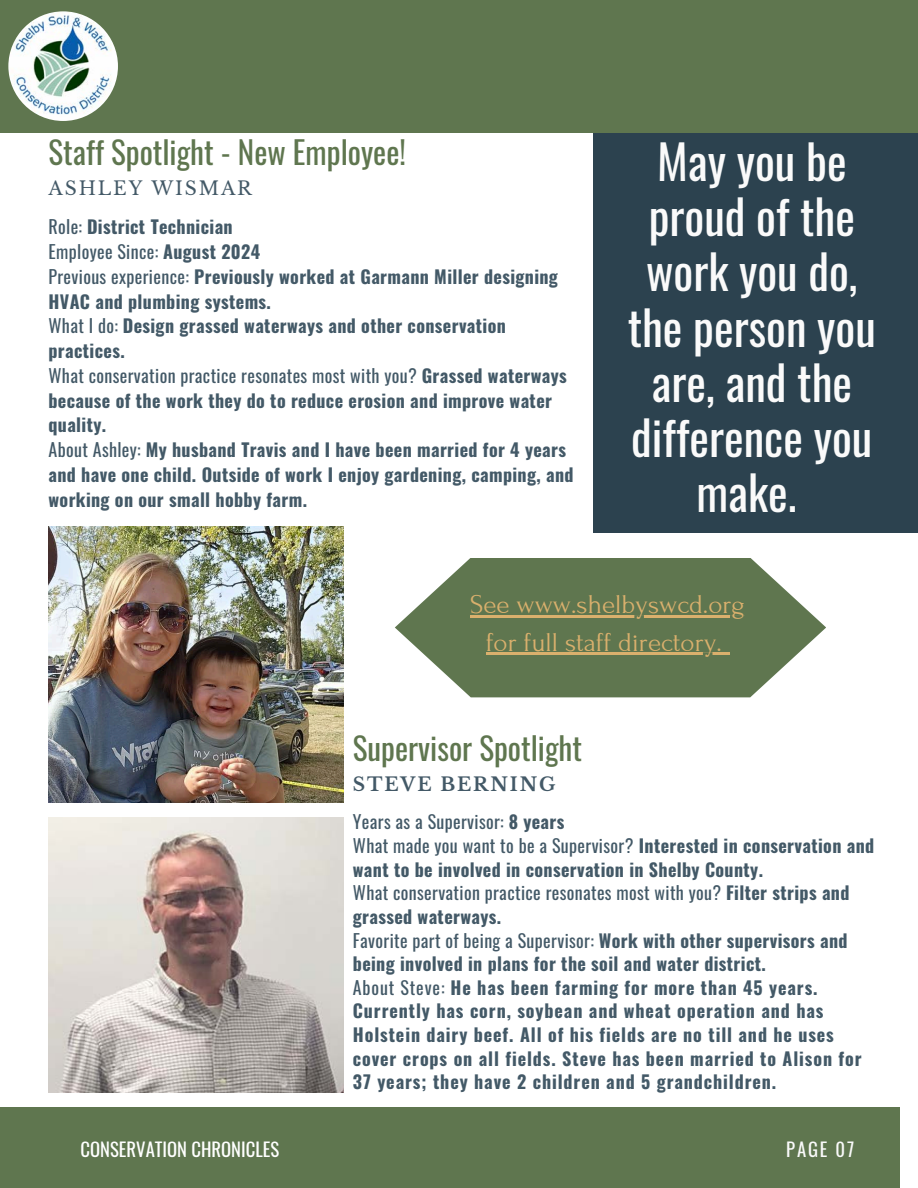
<style>
.page{position:relative;width:918px;height:1188px;background:#fff}
.page>*{position:absolute;margin:0;border:0;box-sizing:border-box;transform-origin:0 0}
.t1{font:46.65px/55.2px "Oswald";color:#fafafa;text-align:center}
.t2{font:31.2px "Oswald";color:#5f764f}
.t3{font:27px/37.2px "Forum";color:#dab06d;text-align:center}
.t4{font:700 18.75px "Libre Baskerville";letter-spacing:.1em;color:#435967}
.t5{font:18.75px "Libre Baskerville";letter-spacing:.1em;color:#435967}
.t6{font:18.75px "Oswald";letter-spacing:.1em;color:#fafafa}
.t7{font:18.6px "Oswald";color:#fff}
.t8{font:700 18px/24.8px "Oswald";letter-spacing:.02em;color:#435967}
.t9{font:700 18px/23.7px "Oswald";letter-spacing:.05em;color:#435967}
.t10{font:18px/23.7px "Oswald";letter-spacing:.02em;color:#435967}
.s1{font-weight:400}
.s2{font-weight:700}
</style>
<div class="page">
<div style="left:594px;top:85px;width:324px;height:448px;background:#2c424f"></div>
<div style="left:0;top:1107px;width:900px;height:81px;background:#5f764f"></div>
<img style="left:49px;top:817px;width:294px;height:276px">
<div style="left:0;top:0;width:918px;height:132px;background:#5f764f"></div>
<img style="left:8px;top:11px;width:110px;height:110px;border-radius:50%">
<img style="left:49px;top:527px;width:294px;height:275px">
<svg style="left:395px;top:558px;width:431px;height:139px;fill:#5f764f"></svg>
<hr style="left:470px;top:616px;width:275px;height:2px;background:#dab06d">
<hr style="left:486px;top:653px;width:236px;height:2px;background:#dab06d">
<svg style="left:722px;top:653px;width:7px;height:2px"></svg>
<p class="t2" style="left:49px;top:128px;width:359px">Staff Spotlight - New Employee!</p>
<p class="t5" style="left:49px;top:177px;width:205px">ASHLEY WISMAR</p>
<p class="t8" style="left:49px;top:214px;width:186px"><span class="s1">Role:</span> District Technician</p>
<h3 class="t10" style="left:49px;top:239px;width:213px">Employee Since: <span class="s2">August 2024</span></h3>
<h2 class="t8" style="left:49px;top:263px;width:511px"><span class="s1">Previous experience:</span> Previously worked at Garmann Miller designing<br>HVAC and plumbing systems.</h2>
<h4 class="t8" style="left:49px;top:313px;width:459px"><span class="s1">What I do:</span> Design grassed waterways and other conservation practices.</h4>
<p class="t8" style="left:49px;top:362px;width:520px"><span class="s1">What conservation practice resonates most with you?</span> Grassed waterways because of the work they do to reduce erosion and improve water quality.</p>
<p class="t8" style="left:49px;top:437px;width:527px"><span class="s1">About Ashley:</span> My husband Travis and I have been married for 4 years and have one child. Outside of work I enjoy gardening, camping, and working on our small hobby farm.</p>
<h5 class="t1" style="left:628px;top:133px;width:250px">May you be proud of the work you do, the person you are, and the difference you make.</h5>
<h5 class="t3" style="left:470px;top:587px;width:276px">See www.shelbyswcd.org for full staff directory.</h5>
<h1 class="t2" style="left:353px;top:724px;width:231px">Supervisor Spotlight</h1>
<h2 class="t4" style="left:353px;top:773px;width:204px">STEVE BERNING</h2>
<h5 class="t10" style="left:353px;top:809px;width:213px">Years as a Supervisor: <span class="s2">8 years</span></h5>
<p class="t8" style="left:353px;top:833px;width:523px;line-height:23.7px"><span class="s1">What made you want to be a Supervisor?</span> Interested in conservation and want to be involved in conservation in Shelby County.</p>
<p class="t10" style="left:353px;top:880px;width:498px">What conservation practice resonates most with you? <span class="s2">Filter strips and grassed waterways.</span></p>
<p class="t8" style="left:353px;top:928px;width:496px;line-height:23.7px"><span class="s1">Favorite part of being a Supervisor:</span> Work with other supervisors and being involved in plans for the soil and water district.</p>
<p class="t9" style="left:353px;top:975px;width:510px"><span class="s1">About Steve:</span> He has been farming for more than 45 years.<br>Currently has corn, soybean and wheat operation and has Holstein dairy beef. All of his fields are no till and he uses cover crops on all fields. Steve has been married to Alison for 37 years; they have 2 children and 5 grandchildren.</p>
<p class="t7" style="left:81px;top:1135px;width:200px">CONSERVATION CHRONICLES</p>
<p class="t6" style="left:786px;top:1135px;width:70px">PAGE 07</p>
</div>
